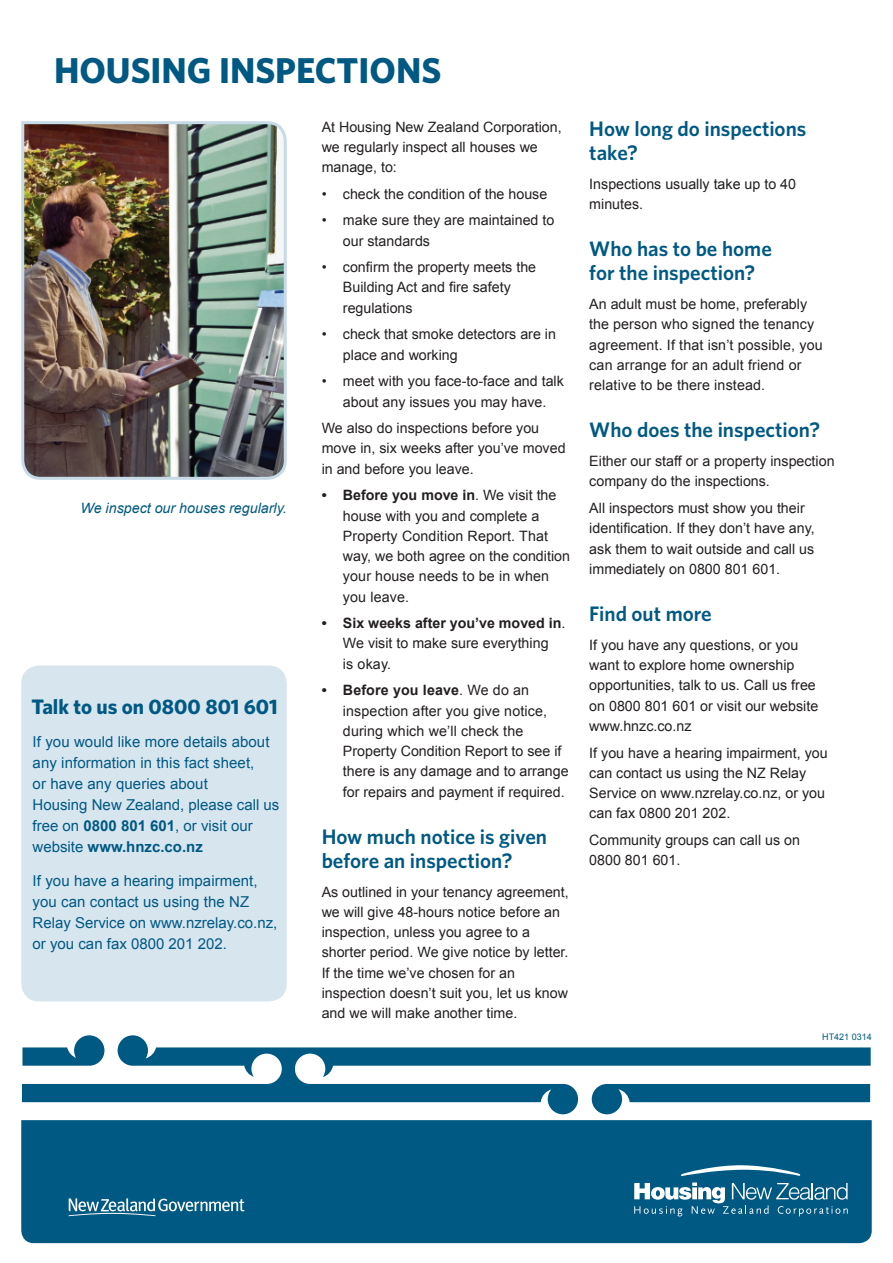
<style>
.page{position:relative;width:893px;height:1263px;background:#fff}
.page>*{position:absolute;margin:0;border:0;box-sizing:border-box;transform-origin:0 0}
.t1{font:700 36px "Whitney";color:#005983}
.t2{font:600 21px/24px "Whitney";color:#005983}
.t3{font:700 21px "Whitney";color:#005983}
.t4{font:15px/21px "Arial";letter-spacing:.005em;color:#005983}
.t5{font:14.25px/20.2px "Arial";color:#231f20}
.t6{font:italic 14.25px "Arial";color:#005983}
.t7{font:9px "Arial";color:#005983}
.s1{font-weight:700}
</style>
<div class="page">
<div style="left:21px;top:1120px;width:851px;height:123px;background:#005983"></div>
<svg style="left:680px;top:1165px;width:121px;height:11px"></svg>
<svg style="left:634px;top:1182px;width:214px;height:34px;background:#3c80a0"></svg>
<svg style="left:69px;top:1198px;width:175px;height:18px;background:#4686a4"></svg>
<svg style="left:22px;top:1035px;width:849px;height:79px"></svg>
<img style="left:21px;top:121px;width:266px;height:359px">
<div style="left:21px;top:665px;width:266px;height:336px;background:#d7e5ef;border-radius:18px"></div>
<h1 class="t1" style="left:54px;top:46px;width:389px">HOUSING INSPECTIONS</h1>
<p class="t6" style="left:81px;top:499px;width:208px">We inspect our houses regularly.</p>
<h2 class="t3" style="left:32px;top:692px;width:248px">Talk to us on 0800 801 601</h2>
<p class="t4" style="left:33px;top:731px;width:248px">If you would like more details about any information in this fact sheet,<br>or have any queries about<br>Housing New Zealand, please call us free on <span class="s1">0800 801 601</span>, or visit our website <span class="s1">www.hnzc.co.nz</span></p>
<p class="t4" style="left:33px;top:870px;width:246px">If you have a hearing impairment, you can contact us using the NZ<br>Relay Service on www.nzrelay.co.nz, or you can fax 0800 201 202.</p>
<p class="t5" style="left:322px;top:117px;width:241px">At Housing New Zealand Corporation, we regularly inspect all houses we manage, to:</p>
<p class="t5" style="left:322px;top:184px;width:227px">• check the condition of the house</p>
<p class="t5" style="left:343px;top:210px;width:213px;text-indent:-21px">• make sure they are maintained to our standards</p>
<p class="t5" style="left:343px;top:257px;width:195px;text-indent:-21px">• confirm the property meets the<br>Building Act and fire safety regulations</p>
<p class="t5" style="left:343px;top:324px;width:215px;text-indent:-21px">• check that smoke detectors are in place and working</p>
<p class="t5" style="left:322px;top:371px;width:244px;text-align:center">• meet with you face-to-face and talk about any issues you may have.</p>
<p class="t5" style="left:322px;top:418px;width:245px">We also do inspections before you move in, six weeks after you’ve moved in and before you leave.</p>
<p class="t5" style="left:343px;top:485px;width:229px;text-indent:-21px"><span class="s1">• Before you move in</span>. We visit the house with you and complete a<br>Property Condition Report. That way, we both agree on the condition your house needs to be in when you leave.</p>
<p class="t5" style="left:343px;top:613px;width:224px;text-indent:-21px"><span class="s1">• Six weeks after you’ve moved in</span>.<br>We visit to make sure everything<br>is okay.</p>
<p class="t5" style="left:343px;top:680px;width:227px;text-indent:-21px"><span class="s1">• Before you leave</span>. We do an inspection after you give notice, during which we’ll check the<br>Property Condition Report to see if there is any damage and to arrange for repairs and payment if required.</p>
<h2 class="t2" style="left:322px;top:824px;width:227px">How much notice is given before an inspection?</h2>
<p class="t5" style="left:322px;top:882px;width:249px">As outlined in your tenancy agreement, we will give 48-hours notice before an inspection, unless you agree to a shorter period. We give notice by letter.<br>If the time we’ve chosen for an inspection doesn’t suit you, let us know and we will make another time.</p>
<h2 class="t2" style="left:589px;top:116px;width:219px">How long do inspections take?</h2>
<p class="t5" style="left:589px;top:174px;width:208px">Inspections usually take up to 40 minutes.</p>
<h2 class="t2" style="left:589px;top:237px;width:184px">Who has to be home for the inspection?</h2>
<p class="t5" style="left:589px;top:294px;width:235px">An adult must be home, preferably the person who signed the tenancy agreement. If that isn’t possible, you can arrange for an adult friend or relative to be there instead.</p>
<h2 class="t2" style="left:589px;top:418px;width:232px">Who does the inspection?</h2>
<p class="t5" style="left:589px;top:451px;width:247px">Either our staff or a property inspection company do the inspections.</p>
<p class="t5" style="left:589px;top:498px;width:227px">All inspectors must show you their identification. If they don’t have any, ask them to wait outside and call us immediately on 0800 801 601.</p>
<h2 class="t2" style="left:589px;top:601px;width:124px">Find out more</h2>
<p class="t5" style="left:589px;top:635px;width:230px">If you have any questions, or you want to explore home ownership opportunities, talk to us. Call us free on 0800 801 601 or visit our website www.hnzc.co.nz</p>
<p class="t5" style="left:589px;top:743px;width:240px">If you have a hearing impairment, you can contact us using the NZ Relay<br>Service on www.nzrelay.co.nz, or you can fax 0800 201 202.</p>
<p class="t5" style="left:589px;top:830px;width:212px">Community groups can call us on<br>0800 801 601.</p>
<p class="t7" style="left:822px;top:1031px;width:51px">HT421 0314</p>
</div>
